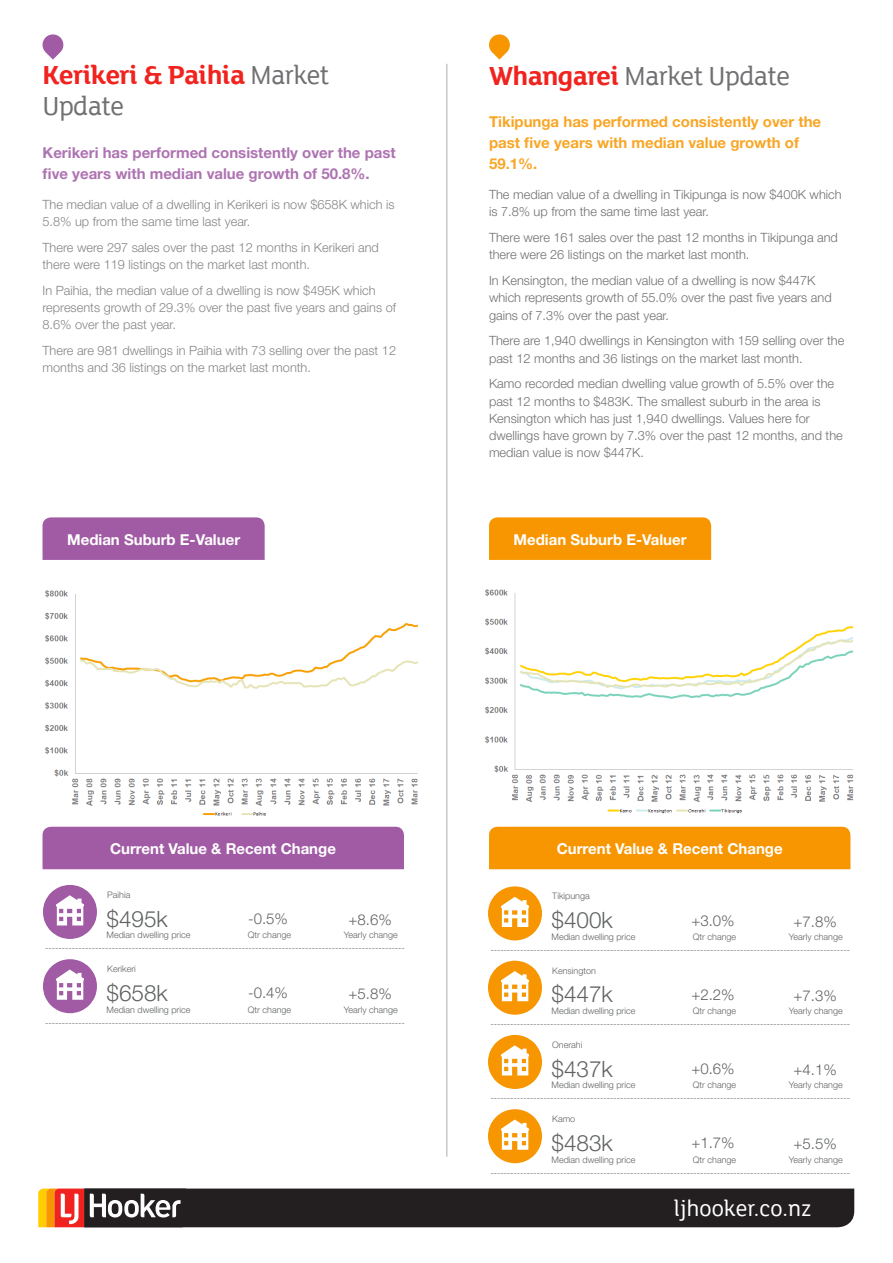
<style>
.page{position:relative;width:893px;height:1263px;background:#fff}
.page>*{position:absolute;margin:0;border:0;box-sizing:border-box;transform-origin:0 0}
.t1{font:54px/74.2px "LJH NZ";color:#f79600;text-align:justify}
.t2{font:54px/74.2px "LJH NZ";color:#a05ba4}
.t3{font:700 28.05px/31.7px "LJH Lighthouse";letter-spacing:-.02em;color:#f0231e}
.t4{font:28.05px "LJH Lighthouse";letter-spacing:-.02em;color:#707073}
.t5{font:24px "LJH Lighthouse";color:#fff}
.t6{font:300 22.5px "Helvetica Neue";color:#606362}
.t7{font:700 15px "Helvetica Neue";color:#fff}
.t8{font:700 15px/21px "Helvetica Neue";color:#f8a626}
.t9{font:700 15px/21px "Helvetica Neue";color:#ae73b2}
.t10{font:300 15px "Helvetica Neue";color:#606362}
.t11{font:300 12.75px/17.2px "Helvetica Neue";color:#707073}
.t12{font:300 12.75px/17.2px "Helvetica Neue";color:#858588}
.t13{font:300 9px "Helvetica Neue";color:#606362}
.s1{font-weight:400;color:#707073}
.s2{font-weight:700;color:#f0231e}
</style>
<div class="page">
<svg style="left:38px;top:1188px;width:816px;height:39px;background:#382d2b"></svg>
<hr style="left:446px;top:64px;width:1px;height:1093px;background:#adafb2">
<div style="left:43px;top:517px;width:222px;height:43px;background:#a05ba4"></div>
<div style="left:489px;top:517px;width:222px;height:43px;background:#f79600"></div>
<svg style="left:42px;top:34px;width:22px;height:26px"></svg>
<svg style="left:489px;top:34px;width:21px;height:26px"></svg>
<div style="left:43px;top:827px;width:361px;height:42px;background:#a05ba4"></div>
<div style="left:489px;top:827px;width:361px;height:42px;background:#f79600"></div>
<img style="left:485px;top:589px;width:369px;height:225px">
<img style="left:45px;top:590px;width:373px;height:226px">
<h2 class="t3" style="left:43px;top:61px;width:289px">Kerikeri &amp; Paihia <span class="s1">Market<br>Update</span></h2>
<h3 class="t9" style="left:43px;top:142px;width:355px">Kerikeri has performed consistently over the past ive years with median value growth of 50.8%.</h3>
<h3 class="t12" style="left:43px;top:196px;width:354px">The median value of a dwelling in Kerikeri is now $658K which is<br>5.8% up from the same time last year.</h3>
<h3 class="t12" style="left:43px;top:239px;width:338px">There were 297 sales over the past 12 months in Kerikeri and there were 119 listings on the market last month.</h3>
<h3 class="t12" style="left:43px;top:282px;width:355px">In Paihia, the median value of a dwelling is now $495K which represents growth of 29.3% over the past ive years and gains of<br>8.6% over the past year.</h3>
<h3 class="t12" style="left:43px;top:342px;width:355px">There are 981 dwellings in Paihia with 73 selling over the past 12 months and 36 listings on the market last month.</h3>
<h2 class="t4" style="left:489px;top:64px;width:303px"><span class="s2">Whangarei</span> Market Update</h2>
<h3 class="t8" style="left:489px;top:112px;width:334px">Tikipunga has performed consistently over the past ive years with median value growth of<br>59.1%.</h3>
<h3 class="t11" style="left:489px;top:187px;width:354px">The median value of a dwelling in Tikipunga is now $400K which is 7.8% up from the same time last year.</h3>
<h3 class="t11" style="left:489px;top:230px;width:350px">There were 161 sales over the past 12 months in Tikipunga and there were 26 listings on the market last month.</h3>
<h3 class="t11" style="left:489px;top:273px;width:344px">In Kensington, the median value of a dwelling is now $447K which represents growth of 55.0% over the past ive years and gains of 7.3% over the past year.</h3>
<h3 class="t11" style="left:489px;top:333px;width:357px">There are 1,940 dwellings in Kensington with 159 selling over the past 12 months and 36 listings on the market last month.</h3>
<p class="t11" style="left:489px;top:376px;width:355px">Kamo recorded median dwelling value growth of 5.5% over the past 12 months to $483K. The smallest suburb in the area is Kensington which has just 1,940 dwellings. Values here for dwellings have grown by 7.3% over the past 12 months, and the median value is now $447K.</p>
<h3 class="t7" style="left:67px;top:532px;width:175px">Median Suburb E-Valuer</h3>
<h3 class="t7" style="left:514px;top:532px;width:175px">Median Suburb E-Valuer</h3>
<h3 class="t7" style="left:110px;top:841px;width:227px">Current Value &amp; Recent Change</h3>
<h3 class="t7" style="left:557px;top:842px;width:227px">Current Value &amp; Recent Change</h3>
<h1 class="t2" style="left:43px;top:880px;width:55px">h h</h1>
<p class="t13" style="left:107px;top:891px;width:25px">Paihia</p>
<h3 class="t6" style="left:107px;top:908px;width:63px">$495k</h3>
<h3 class="t10" style="left:248px;top:912px;width:41px">-0.5%</h3>
<h3 class="t10" style="left:349px;top:913px;width:45px">+8.6%</h3>
<p class="t13" style="left:107px;top:931px;width:85px">Median dwelling price</p>
<p class="t13" style="left:248px;top:931px;width:45px">Qtr change</p>
<p class="t13" style="left:344px;top:931px;width:55px">Yearly change</p>
<p class="t13" style="left:45px;top:944px;width:361px">------------------------------------------------------------------------------------------------------------</p>
<p class="t13" style="left:107px;top:965px;width:30px">Kerikeri</p>
<h3 class="t6" style="left:107px;top:982px;width:63px">$658k</h3>
<h3 class="t10" style="left:248px;top:986px;width:41px">-0.4%</h3>
<h3 class="t10" style="left:349px;top:987px;width:45px">+5.8%</h3>
<p class="t13" style="left:107px;top:1005px;width:85px">Median dwelling price</p>
<p class="t13" style="left:248px;top:1005px;width:45px">Qtr change</p>
<p class="t13" style="left:344px;top:1005px;width:55px">Yearly change</p>
<p class="t13" style="left:45px;top:1018px;width:361px">------------------------------------------------------------------------------------------------------------</p>
<h1 class="t1" style="left:488px;top:881px;width:55px">h h h h</h1>
<p class="t13" style="left:552px;top:892px;width:39px">Tikipunga</p>
<h3 class="t6" style="left:552px;top:910px;width:63px">$400k</h3>
<h3 class="t10" style="left:691px;top:913px;width:45px">+3.0%</h3>
<h3 class="t10" style="left:794px;top:914px;width:45px">+7.8%</h3>
<p class="t13" style="left:552px;top:933px;width:85px">Median dwelling price</p>
<p class="t13" style="left:693px;top:933px;width:45px">Qtr change</p>
<p class="t13" style="left:789px;top:933px;width:55px">Yearly change</p>
<p class="t13" style="left:490px;top:945px;width:361px">------------------------------------------------------------------------------------------------------------</p>
<p class="t13" style="left:552px;top:966px;width:45px">Kensington</p>
<h3 class="t6" style="left:552px;top:984px;width:63px">$447k</h3>
<h3 class="t10" style="left:691px;top:988px;width:45px">+2.2%</h3>
<h3 class="t10" style="left:794px;top:989px;width:45px">+7.3%</h3>
<p class="t13" style="left:552px;top:1007px;width:85px">Median dwelling price</p>
<p class="t13" style="left:693px;top:1007px;width:45px">Qtr change</p>
<p class="t13" style="left:789px;top:1007px;width:55px">Yearly change</p>
<p class="t13" style="left:490px;top:1020px;width:361px">------------------------------------------------------------------------------------------------------------</p>
<p class="t13" style="left:552px;top:1041px;width:32px">Onerahi</p>
<h3 class="t6" style="left:552px;top:1058px;width:63px">$437k</h3>
<h3 class="t10" style="left:691px;top:1062px;width:45px">+0.6%</h3>
<h3 class="t10" style="left:794px;top:1063px;width:45px">+4.1%</h3>
<p class="t13" style="left:552px;top:1081px;width:85px">Median dwelling price</p>
<p class="t13" style="left:693px;top:1081px;width:45px">Qtr change</p>
<p class="t13" style="left:789px;top:1081px;width:55px">Yearly change</p>
<p class="t13" style="left:490px;top:1094px;width:361px">------------------------------------------------------------------------------------------------------------</p>
<p class="t13" style="left:552px;top:1115px;width:25px">Kamo</p>
<h3 class="t6" style="left:552px;top:1132px;width:63px">$483k</h3>
<h3 class="t10" style="left:691px;top:1136px;width:45px">+1.7%</h3>
<h3 class="t10" style="left:794px;top:1137px;width:45px">+5.5%</h3>
<p class="t13" style="left:552px;top:1155px;width:85px">Median dwelling price</p>
<p class="t13" style="left:693px;top:1155px;width:45px">Qtr change</p>
<p class="t13" style="left:789px;top:1155px;width:55px">Yearly change</p>
<p class="t13" style="left:490px;top:1168px;width:361px">------------------------------------------------------------------------------------------------------------</p>
<h3 class="t5" style="left:674px;top:1198px;width:139px">ljhooker.co.nz</h3>
</div>
